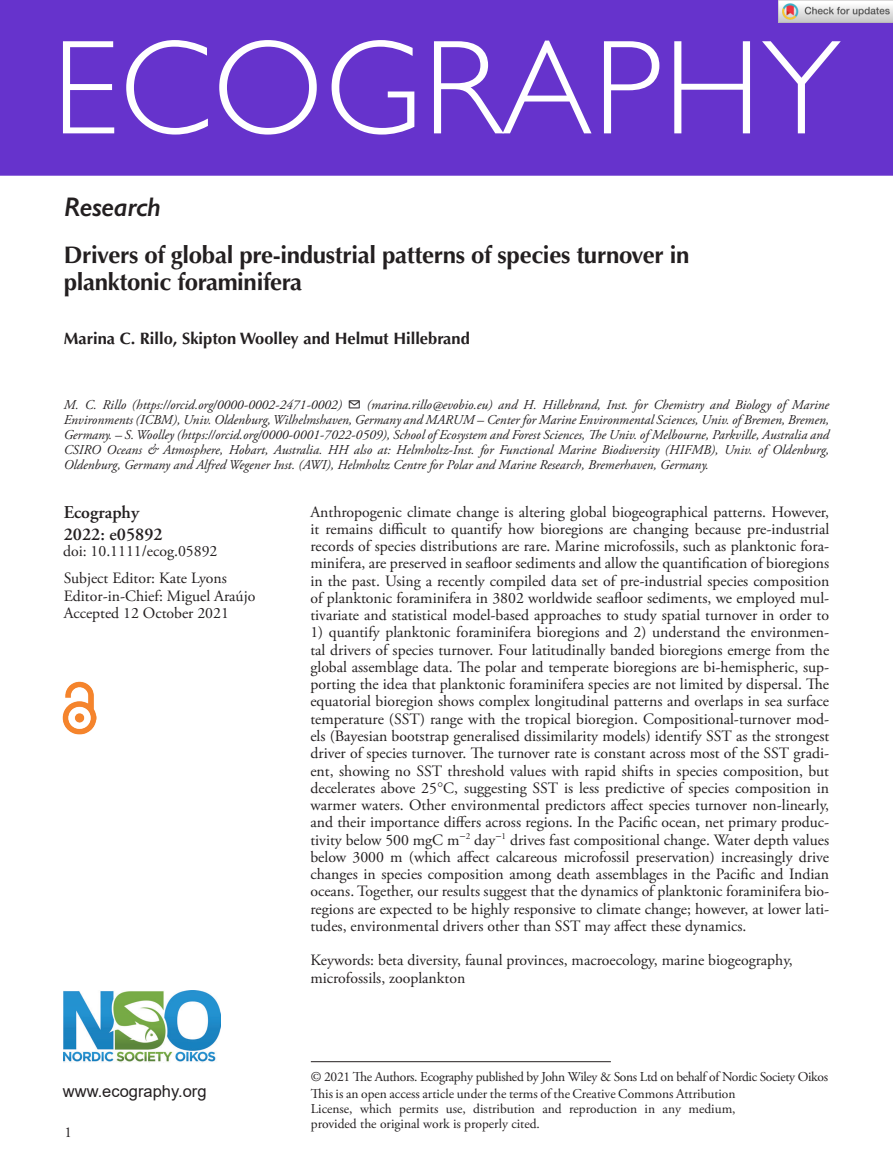
<style>
.page{position:relative;width:893px;height:1174px;background:#fff}
.page>*{position:absolute;margin:0;border:0;box-sizing:border-box;transform-origin:0 0}
.ECOG_Title{font:300 135px "Gill Sans";letter-spacing:.01em;color:#fff}
.AT_TYPE{font:italic 600 27px "Gill Sans";letter-spacing:-.015em;color:#231f20}
.CT{font:700 24px/27px "Optima LT Std";letter-spacing:-.015em;color:#231f20}
.Corres{font:600 18px "Adobe Garamond Pro";color:#231f20}
.AU{font:700 16.5px "Optima LT Std";color:#231f20}
.t1{font:16.5px "Arial";color:#231f20}
.ABS_TXT{font:15.75px/17.2px "Adobe Garamond Pro";color:#231f20;text-align:justify}
.Keywords{font:15.75px/17.2px "Adobe Garamond Pro";color:#231f20}
.Doi_No{font:15.75px "Adobe Garamond Pro";color:#231f20}
.t2{font:15px "Adobe Garamond Pro";color:#231f20}
.Address{font:italic 13.5px/15px "Adobe Garamond Pro";color:#231f20;text-align:justify}
.FM_Note{font:13.5px/15px "Adobe Garamond Pro";letter-spacing:-.025em;color:#231f20;text-align:justify}
.s1{font-family:"STIX General"}
</style>
<div class="page">
<div style="left:0;top:0;width:893px;height:176px;background:#63c"></div>
<hr style="left:311px;top:1061px;width:300px;height:1px;background:#231f20">
<img style="left:63px;top:681px;width:34px;height:53px">
<img style="left:64px;top:990px;width:156px;height:72px">
<img style="left:779px;top:0;width:114px;height:23px">
<p class="ECOG_Title" style="left:52px;top:-17px;width:790px">ECOGRAPHY</p>
<p class="AT_TYPE" style="left:64px;top:191px;width:99px">Research</p>
<p class="CT" style="left:64px;top:242px;width:627px">Drivers of global pre-industrial patterns of species turnover in planktonic foraminifera</p>
<p class="AU" style="left:64px;top:329px;width:408px">Marina C. Rillo, Skipton Woolley and Helmut Hillebrand</p>
<p class="Address" style="left:64px;top:397px;width:767px">M. C. Rillo (https://orcid.org/0000-0002-2471-0002) ✉ (marina.rillo@evobio.eu) and H. Hillebrand, Inst. for Chemistry and Biology of Marine Environments (ICBM), Univ. Oldenburg, Wilhelmshaven, Germany and MARUM – Center for Marine Environmental Sciences, Univ. of Bremen, Bremen, Germany. – S. Woolley (https://orcid.org/0000-0001-7022-0509), School of Ecosystem and Forest Sciences, The Univ. of Melbourne, Parkville, Australia and CSIRO Oceans &amp; Atmosphere, Hobart, Australia. HH also at: Helmholtz-Inst. for Functional Marine Biodiversity (HIFMB), Univ. of Oldenburg, Oldenburg, Germany and Alfred Wegener Inst. (AWI), Helmholtz Centre for Polar and Marine Research, Bremerhaven, Germany.</p>
<p class="Corres" style="left:64px;top:502px;width:77px">Ecography</p>
<p class="Corres" style="left:64px;top:524px;width:100px">2022: e05892</p>
<p class="Doi_No" style="left:63px;top:542px;width:156px">doi: 10.1111/ecog.05892</p>
<p class="ABS_TXT" style="left:64px;top:570px;width:165px">Subject Editor: Kate Lyons</p>
<p class="ABS_TXT" style="left:64px;top:587px;width:193px">Editor-in-Chief: Miguel Araújo</p>
<p class="ABS_TXT" style="left:64px;top:605px;width:167px">Accepted 12 October 2021</p>
<p class="t1" style="left:63px;top:1079px;width:145px">www.ecography.org</p>
<p class="t2" style="left:65px;top:1123px;width:9px">1</p>
<p class="ABS_TXT" style="left:310px;top:503px;width:520px">Anthropogenic climate change is altering global biogeographical patterns. However, it remains difficult to quantify how bioregions are changing because pre-industrial records of species distributions are rare. Marine microfossils, such as planktonic fora&shy;minifera, are preserved in seafloor sediments and allow the quantification of bioregions in the past. Using a recently compiled data set of pre-industrial species composition of planktonic foraminifera in 3802 worldwide seafloor sediments, we employed mul&shy;tivariate and statistical model-based approaches to study spatial turnover in order to</p>
<p class="ABS_TXT" style="left:310px;top:624px;width:520px">1) quantify planktonic foraminifera bioregions and 2) understand the environmen&shy;tal drivers of species turnover. Four latitudinally banded bioregions emerge from the global assemblage data. The polar and temperate bioregions are bi-hemispheric, sup&shy;porting the idea that planktonic foraminifera species are not limited by dispersal. The equatorial bioregion shows complex longitudinal patterns and overlaps in sea surface temperature (SST) range with the tropical bioregion. Compositional-turnover mod&shy;els (Bayesian bootstrap generalised dissimilarity models) identify SST as the strongest driver of species turnover. The turnover rate is constant across most of the SST gradi&shy;ent, showing no SST threshold values with rapid shifts in species composition, but decelerates above 25<span class="s1">°</span>C, suggesting SST is less predictive of species composition in warmer waters. Other environmental predictors affect species turnover non-linearly, and their importance differs across regions. In the Pacific ocean, net primary produc&shy;tivity below 500 mgC m<sup>−</sup><sup>2</sup> day<sup>−</sup><sup>1</sup> drives fast compositional change. Water depth values below 3000 m (which affect calcareous microfossil preservation) increasingly drive changes in species composition among death assemblages in the Pacific and Indian oceans. Together, our results suggest that the dynamics of planktonic foraminifera bio&shy;regions are expected to be highly responsive to climate change; however, at lower lati&shy;tudes, environmental drivers other than SST may affect these dynamics.</p>
<p class="Keywords" style="left:310px;top:952px;width:484px">Keywords: beta diversity, faunal provinces, macroecology, marine biogeography, microfossils, zooplankton</p>
<p class="FM_Note" style="left:311px;top:1069px;width:519px">© 2021 The Authors. Ecography published by John Wiley &amp; Sons Ltd on behalf of Nordic Society Oikos</p>
<p class="FM_Note" style="left:311px;top:1086px;width:426px">This is an open access article under the terms of the Creative Commons Attribution License, which permits use, distribution and reproduction in any medium, provided the original work is properly cited.</p>
</div>
